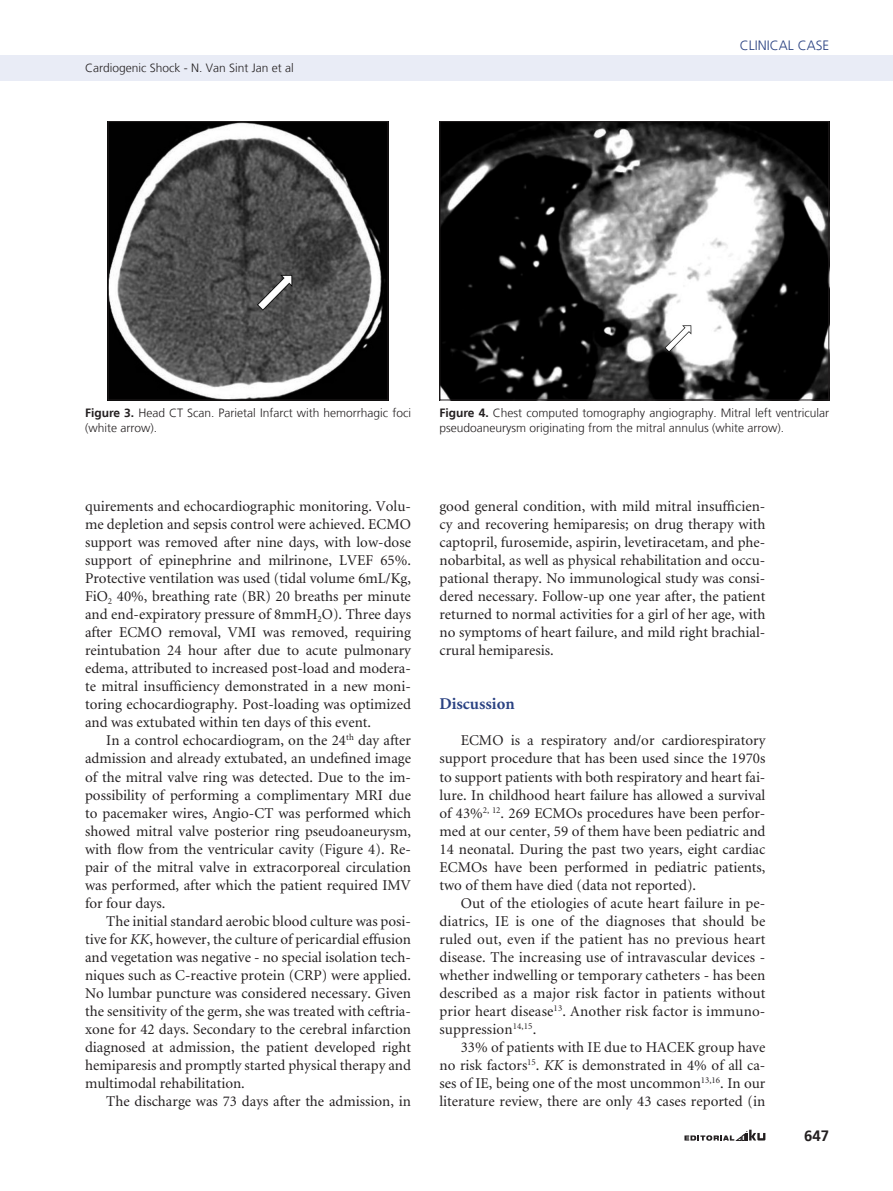
<style>
.page{position:relative;width:893px;height:1191px;background:#fff}
.page>*{position:absolute;margin:0;border:0;box-sizing:border-box;transform-origin:0 0}
._6-subtitulo{font:700 16.5px "Minion";color:#2a4282}
._1-texto{font:15px/18px "Minion";color:#231f20;text-align:justify}
.t1{font:700 15px "Frutiger LT";color:#231f20}
.t2{font:300 13.5px "Frutiger LT";color:#2a4282}
._7-tabla{font:300 12px/15px "Frutiger LT";color:#231f20}
._3-datos_autores-doi{font:300 12px "Frutiger LT";color:#231f20}
.s1{font-weight:700}
.s2{font-style:italic}
</style>
<div class="page">
<svg style="left:684px;top:1129px;width:81px;height:11px"></svg>
<div style="left:0;top:55px;width:893px;height:26px;background:#e9ecf6"></div>
<img style="left:110px;top:123px;width:276px;height:275px">
<div style="left:108px;top:121px;width:280px;height:279px;border:1px solid #231f20"></div>
<img style="left:441px;top:123px;width:386px;height:275px">
<div style="left:439px;top:121px;width:390px;height:279px;border:1px solid #231f20"></div>
<p class="_3-datos_autores-doi" style="left:85px;top:61px;width:210px">Cardiogenic Shock - N. Van Sint Jan et al</p>
<p class="t2" style="left:740px;top:38px;width:17px">Clinical</p>
<p class="t2" style="left:798px;top:38px;width:18px">Case</p>
<p class="_7-tabla" style="left:85px;top:405px;width:327px"><span class="s1">Figure 3.</span> Head CT Scan. Parietal Infarct with hemorrhagic foci (white arrow).</p>
<p class="_1-texto" style="left:85px;top:498px;width:327px">quirements and echocardiographic monitoring. Volu&shy;me depletion and sepsis control were achieved. ECMO support was removed after nine days, with low-dose support of epinephrine and milrinone, LVEF 65%.<br>Protective ventilation was used (tidal volume 6mL/Kg, FiO<sub>2</sub> 40%, breathing rate (BR) 20 breaths per minute and end-expiratory pressure of 8mmH<sub>2</sub>O). Three days after ECMO removal, VMI was removed, requiring reintubation 24 hour after due to acute pulmonary edema, attributed to increased post-load and modera&shy;te mitral insufficiency demonstrated in a new moni&shy;toring echocardiography. Post-loading was optimized and was extubated within ten days of this event.</p>
<p class="_1-texto" style="left:85px;top:732px;width:327px;text-indent:21px">In a control echocardiogram, on the 24<sup>th</sup> day after admission and already extubated, an undefined image of the mitral valve ring was detected. Due to the im&shy;possibility of performing a complimentary MRI due to pacemaker wires, Angio-CT was performed which showed mitral valve posterior ring pseudoaneurysm, with flow from the ventricular cavity (Figure 4). Re&shy;pair of the mitral valve in extracorporeal circulation was performed, after which the patient required IMV for four days.</p>
<p class="_1-texto" style="left:85px;top:912px;width:327px;text-indent:21px">The initial standard aerobic blood culture was posi&shy;tive for <span class="s2">KK</span>, however, the culture of pericardial effusion and vegetation was negative - no special isolation tech&shy;niques such as C-reactive protein (CRP) were applied.<br>No lumbar puncture was considered necessary. Given the sensitivity of the germ, she was treated with ceftria&shy;xone for 42 days. Secondary to the cerebral infarction diagnosed at admission, the patient developed right hemiparesis and promptly started physical therapy and multimodal rehabilitation.</p>
<p class="_1-texto" style="left:106px;top:1092px;width:306px">The discharge was 73 days after the admission, in</p>
<p class="_7-tabla" style="left:439px;top:405px;width:391px"><span class="s1">Figure 4.</span> Chest computed tomography angiography. Mitral left ventricular pseudoaneurysm originating from the mitral annulus (white arrow).</p>
<p class="_1-texto" style="left:439px;top:498px;width:327px">good general condition, with mild mitral insufficien&shy;cy and recovering hemiparesis; on drug therapy with captopril, furosemide, aspirin, levetiracetam, and phe&shy;nobarbital, as well as physical rehabilitation and occu&shy;pational therapy. No immunological study was consi&shy;dered necessary. Follow-up one year after, the patient returned to normal activities for a girl of her age, with no symptoms of heart failure, and mild right brachial&shy;crural hemiparesis.</p>
<p class="_6-subtitulo" style="left:439px;top:696px;width:77px">Discussion</p>
<p class="_1-texto" style="left:439px;top:732px;width:327px;text-indent:21px">ECMO is a respiratory and/or cardiorespiratory support procedure that has been used since the 1970s to support patients with both respiratory and heart fai&shy;lure. In childhood heart failure has allowed a survival of 43%<sup>2,</sup> <sup>12</sup>. 269 ECMOs procedures have been perfor&shy;med at our center, 59 of them have been pediatric and 14 neonatal. During the past two years, eight cardiac ECMOs have been performed in pediatric patients, two of them have died (data not reported).</p>
<p class="_1-texto" style="left:439px;top:894px;width:327px;text-indent:21px">Out of the etiologies of acute heart failure in pe&shy;diatrics, IE is one of the diagnoses that should be ruled out, even if the patient has no previous heart disease. The increasing use of intravascular devices - whether indwelling or temporary catheters - has been described as a major risk factor in patients without prior heart disease<sup>13</sup>. Another risk factor is immuno&shy;suppression<sup>14,15</sup>.</p>
<p class="_1-texto" style="left:439px;top:1038px;width:327px;text-indent:21px">33% of patients with IE due to HACEK group have no risk factors<sup>15</sup>. <span class="s2">KK</span> is demonstrated in 4% of all ca&shy;ses of IE, being one of the most uncommon<sup>13,16</sup>. In our literature review, there are only 43 cases reported (in</p>
<p class="t1" style="left:804px;top:1127px;width:27px">647</p>
</div>
